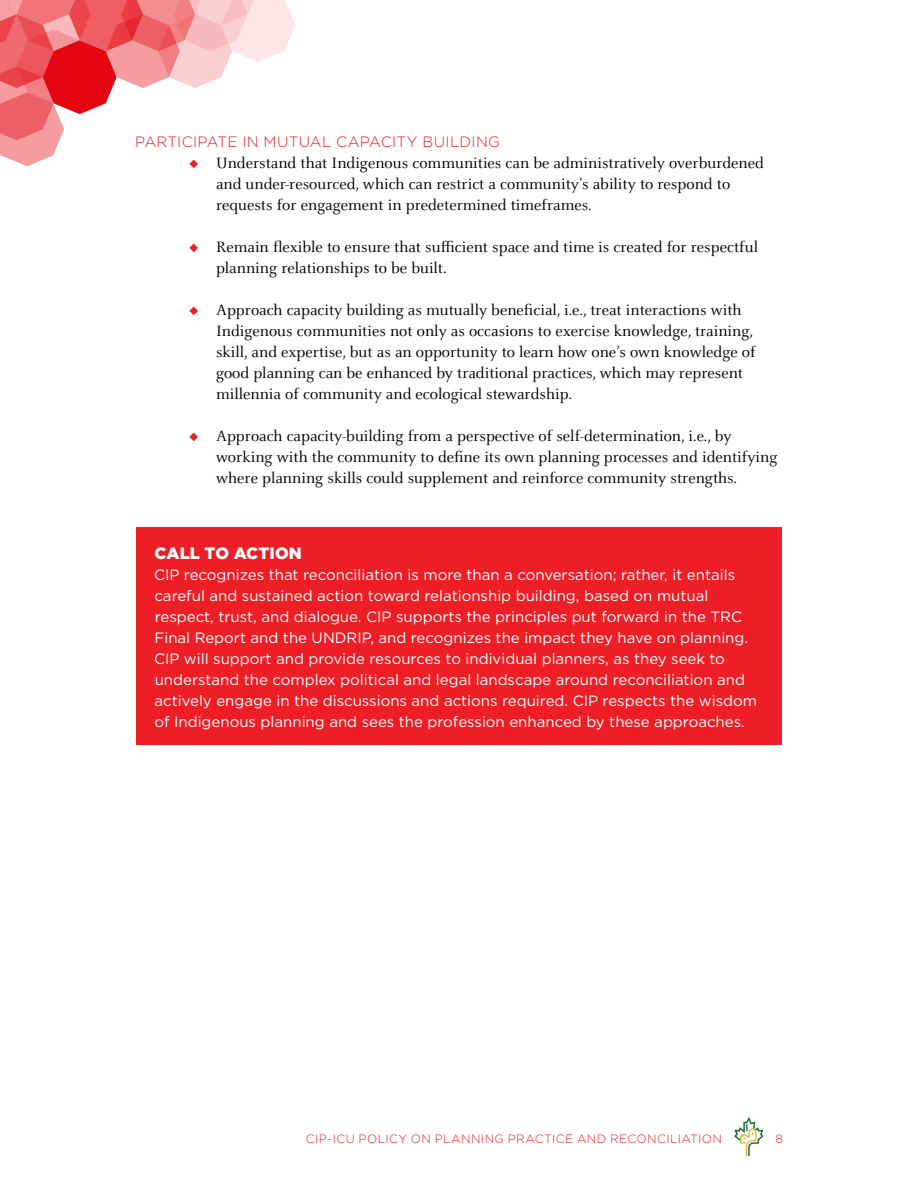
<style>
.page{position:relative;width:918px;height:1188px;background:#fff}
.page>*{position:absolute;margin:0;border:0;box-sizing:border-box;transform-origin:0 0}
.t1{font:16.5px/21px "Celeste OT";color:#000}
.t2{font:900 16.5px "Gotham";color:#fff}
.t3{font:15px/21px "Gotham";color:#fff}
.t4{font:300 15px "Gotham";letter-spacing:.02em;color:#ed1e25}
.t5{font:300 12px "Gotham";letter-spacing:.035em;color:#ed1e25}
.s1{color:#ed1e25}
</style>
<div class="page">
<img style="left:734px;top:1118px;width:29px;height:37px">
<svg style="left:0;top:0;width:295px;height:166px"></svg>
<div style="left:136px;top:527px;width:646px;height:218px;background:#ed1e25"></div>
<p class="t4" style="left:135px;top:132px;width:367px">PARTICIPATE IN MUTUAL CAPACITY BUILDING</p>
<p class="t1" style="left:216px;top:152px;width:549px;text-indent:-27px"><span class="s1">◆</span> Understand that Indigenous communities can be administratively overburdened and under-resourced, which can restrict a community’s ability to respond to requests for engagement in predetermined timeframes.</p>
<p class="t1" style="left:216px;top:236px;width:544px;text-indent:-27px"><span class="s1">◆</span> Remain flexible to ensure that sufficient space and time is created for respectful planning relationships to be built.</p>
<p class="t1" style="left:216px;top:299px;width:541px;text-indent:-27px"><span class="s1">◆</span> Approach capacity building as mutually beneficial, i.e., treat interactions with Indigenous communities not only as occasions to exercise knowledge, training, skill, and expertise, but as an opportunity to learn how one’s own knowledge of good planning can be enhanced by traditional practices, which may represent millennia of community and ecological stewardship.</p>
<p class="t1" style="left:216px;top:425px;width:563px;text-indent:-27px"><span class="s1">◆</span> Approach capacity-building from a perspective of self-determination, i.e., by working with the community to define its own planning processes and identifying where planning skills could supplement and reinforce community strengths.</p>
<p class="t2" style="left:154px;top:541px;width:149px">CALL TO ACTION</p>
<p class="t3" style="left:154px;top:563px;width:605px">CIP recognizes that reconciliation is more than a conversation; rather, it entails careful and sustained action toward relationship building, based on mutual respect, trust, and dialogue. CIP supports the principles put forward in the TRC Final Report and the UNDRIP, and recognizes the impact they have on planning.<br>CIP will support and provide resources to individual planners, as they seek to understand the complex political and legal landscape around reconciliation and actively engage in the discussions and actions required. CIP respects the wisdom of Indigenous planning and sees the profession enhanced by these approaches.</p>
<p class="t5" style="left:306px;top:1131px;width:418px">CIP-ICU POLICY ON PLANNING PRACTICE AND RECONCILIATION</p>
<p class="t5" style="left:775px;top:1131px;width:9px">8</p>
</div>
